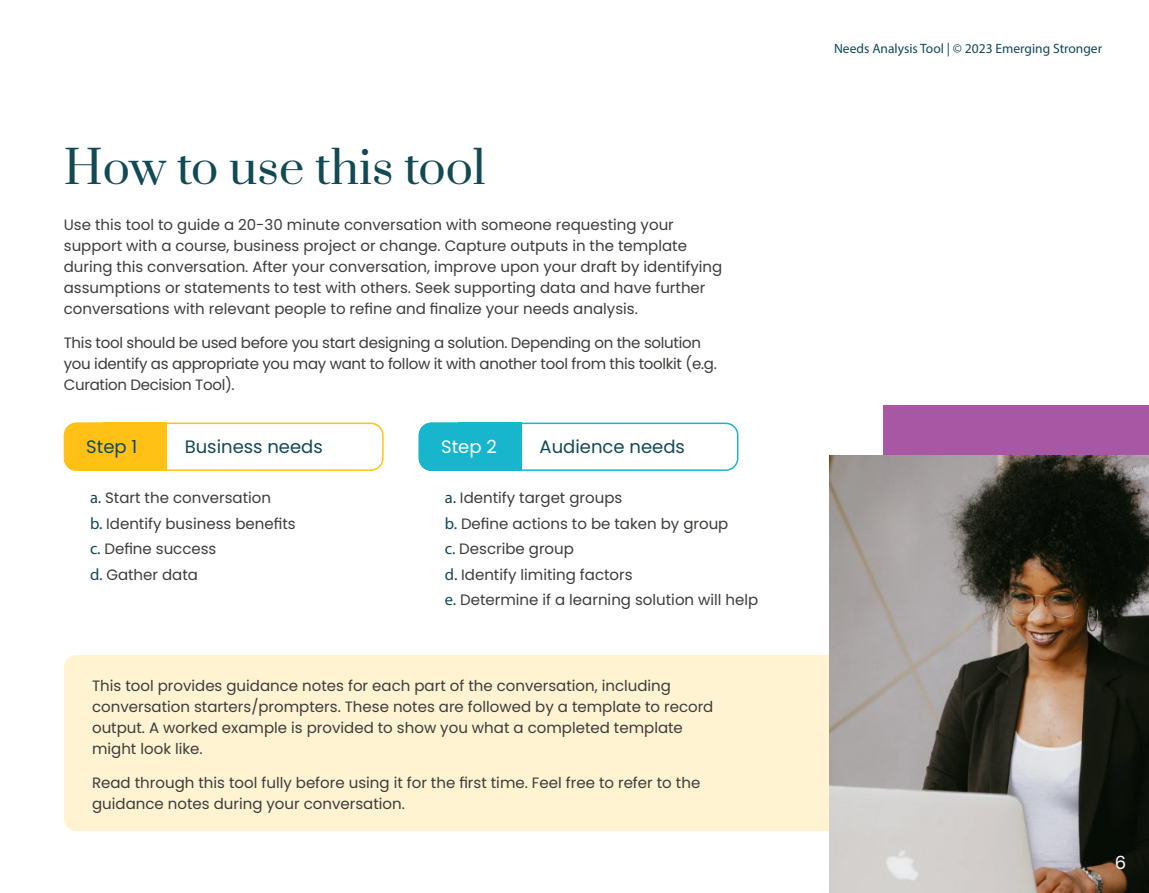
<style>
.page{position:relative;width:1149px;height:893px;background:#fff}
.page>*{position:absolute;margin:0;border:0;box-sizing:border-box;transform-origin:0 0}
.t1{font:45px "Prata";color:#114954}
.t2{font:18px "Poppins";color:#114954}
.t3{font:18px "Poppins";color:#fff}
.t4{font:15px/21px "Poppins";color:#3c3c3b}
.t5{font:15px/21px "Poppins";letter-spacing:-.02em;color:#3c3c3b}
.t6{font:13.5px "Myriad Pro";color:#114954}
.s1{font-family:"Myriad Pro";font-size:16.5px;color:#114954}
</style>
<div class="page">
<div style="left:418px;top:423px;width:89px;height:48px;background:#17b6cd;border-radius:13px"></div>
<div style="left:458px;top:423px;width:63px;height:48px;background:#17b6cd"></div>
<div style="left:418px;top:423px;width:320px;height:48px;border:2px solid #17b6cd;border-radius:12px"></div>
<div style="left:64px;top:423px;width:95px;height:48px;background:#ffc115;border-radius:13px"></div>
<div style="left:104px;top:423px;width:63px;height:48px;background:#ffc115"></div>
<div style="left:64px;top:423px;width:319px;height:48px;border:2px solid #ffc115;border-radius:12px"></div>
<div style="left:64px;top:655px;width:765px;height:176px;background:#fff3d2"></div>
<div style="left:882px;top:405px;width:266px;height:488px;background:#a857a4"></div>
<img style="left:829px;top:456px;width:319px;height:437px">
<h1 class="t1" style="left:64px;top:130px;width:423px">How to use this tool</h1>
<p class="t4" style="left:64px;top:214px;width:659px">Use this tool to guide a 20-30 minute conversation with someone requesting your support with a course, business project or change. Capture outputs in the template during this conversation. After your conversation, improve upon your draft by identifying assumptions or statements to test with others. Seek supporting data and have further conversations with relevant people to refine and finalize your needs analysis.</p>
<p class="t5" style="left:64px;top:332px;width:654px">This tool should be used before you start designing a solution. Depending on the solution you identify as appropriate you may want to follow it with another tool from this toolkit (e.g.<br>Curation Decision Tool).</p>
<p class="t2" style="left:86px;top:436px;width:53px">Step 1</p>
<p class="t2" style="left:185px;top:436px;width:140px">Business needs</p>
<p class="t3" style="left:441px;top:436px;width:57px">Step 2</p>
<p class="t2" style="left:539px;top:436px;width:147px">Audience needs</p>
<p class="t4" style="left:90px;top:485px;width:207px;line-height:25.5px"><span class="s1">a.</span> Start the conversation<br><span class="s1">b.</span> Identify business benefits <span class="s1">c.</span> Define success<br><span class="s1">d.</span> Gather data</p>
<p class="t4" style="left:444px;top:485px;width:315px;line-height:25.5px"><span class="s1">a.</span> Identify target groups<br><span class="s1">b.</span> Define actions to be taken by group<br><span class="s1">c.</span> Describe group<br><span class="s1">d.</span> Identify limiting factors<br><span class="s1">e.</span> Determine if a learning solution will help</p>
<p class="t4" style="left:92px;top:675px;width:622px">This tool provides guidance notes for each part of the conversation, including conversation starters/prompters. These notes are followed by a template to record output. A worked example is provided to show you what a completed template might look like.</p>
<p class="t4" style="left:92px;top:772px;width:609px">Read through this tool fully before using it for the first time. Feel free to refer to the guidance notes during your conversation.</p>
<p class="t6" style="left:833px;top:40px;width:269px">Needs Analysis Tool | © 2023 Emerging Stronger</p>
<p class="t3" style="left:1114px;top:853px;width:13px">6</p>
</div>
